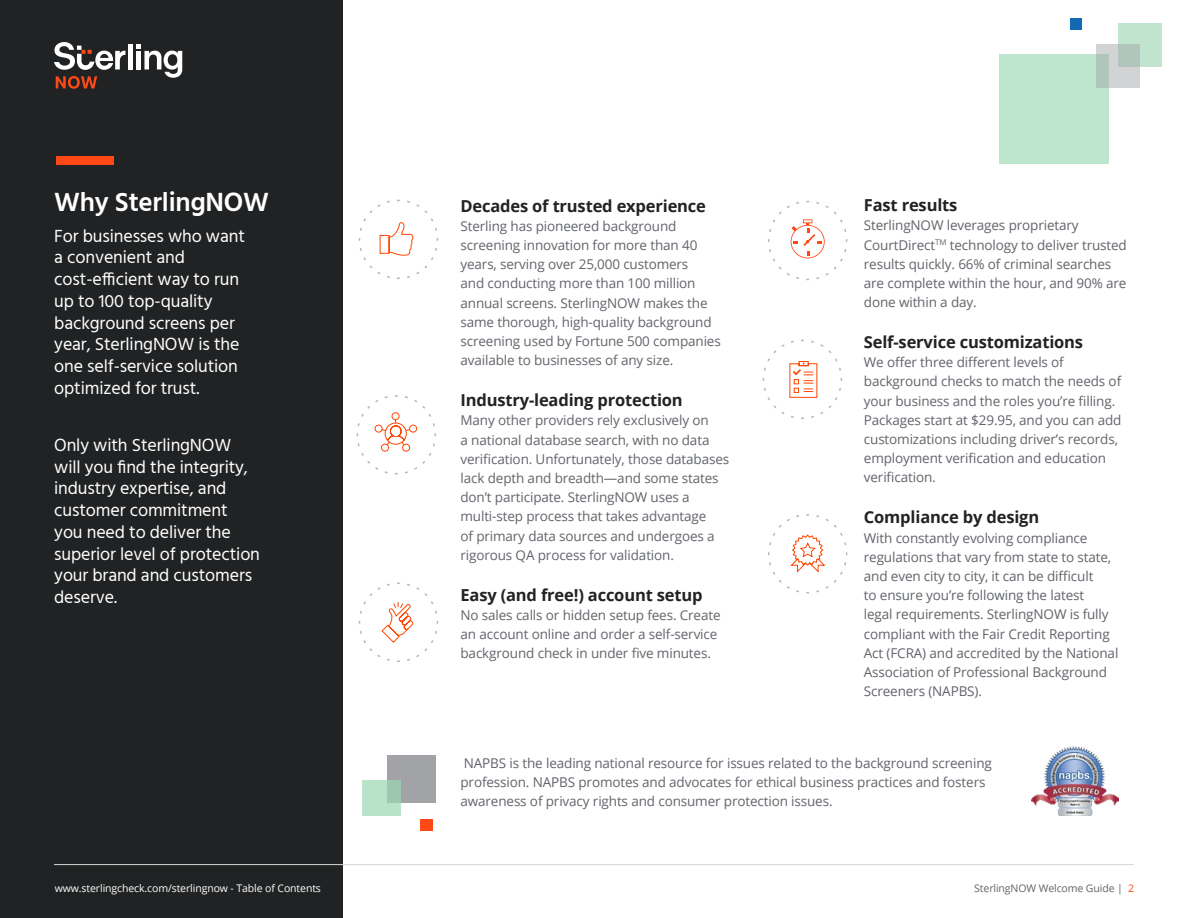
<style>
.page{position:relative;width:1188px;height:918px;background:#fff}
.page>*{position:absolute;margin:0;border:0;box-sizing:border-box;transform-origin:0 0}
.t1{font:600 27px "Hind";letter-spacing:-.01em;color:#fff}
.t2{font:18px/21.8px "Hind";letter-spacing:-.01em;color:#fff}
.t3{font:700 16.5px "Open Sans";letter-spacing:-.01em;color:#212223}
.t4{font:13.5px/19.2px "Open Sans";letter-spacing:-.01em;color:#61646a}
.t5{font:10.5px "Open Sans";letter-spacing:-.01em;color:#fff}
.t6{font:10.5px "Open Sans";letter-spacing:-.01em;color:#61646a}
.s1{color:#fe4815}
</style>
<div class="page">
<div style="left:0;top:0;width:342px;height:918px;background:#212223"></div>
<div style="left:999px;top:54px;width:109px;height:110px;background:#bee5cd"></div>
<hr style="left:54px;top:864px;width:1080px;height:1px;background:#d6d7d6">
<img style="left:1031px;top:747px;width:87px;height:69px">
<div style="left:1118px;top:23px;width:43px;height:44px;background:#c0e4ce"></div>
<svg style="left:1096px;top:44px;width:44px;height:44px;background:#c2ccc8"></svg>
<div style="left:1070px;top:18px;width:11px;height:11px;background:#1268b3"></div>
<div style="left:56px;top:156px;width:58px;height:9px;background:#fe4815"></div>
<div style="left:387px;top:755px;width:48px;height:48px;background:#a2a3a7"></div>
<div style="left:420px;top:819px;width:13px;height:12px;background:#fe4815"></div>
<svg style="left:363px;top:781px;width:38px;height:35px"></svg>
<svg style="left:768px;top:200px;width:80px;height:81px"></svg>
<svg style="left:358px;top:199px;width:80px;height:80px"></svg>
<svg style="left:356px;top:395px;width:80px;height:80px"></svg>
<svg style="left:358px;top:582px;width:80px;height:80px"></svg>
<svg style="left:762px;top:339px;width:80px;height:80px"></svg>
<svg style="left:768px;top:514px;width:80px;height:80px"></svg>
<div style="left:128px;top:44px;width:5px;height:25px;background:#fff"></div>
<svg style="left:137px;top:44px;width:45px;height:34px"></svg>
<svg style="left:54px;top:42px;width:71px;height:28px"></svg>
<svg style="left:56px;top:76px;width:41px;height:13px"></svg>
<h1 class="t1" style="left:54px;top:183px;width:216px">Why SterlingNOW</h1>
<h2 class="t2" style="left:54px;top:226px;width:192px">For businesses who want a convenient and cost-efficient way to run up to 100 top-quality background screens per year, SterlingNOW is the one self-service solution optimized for trust.</h2>
<h2 class="t2" style="left:54px;top:435px;width:207px">Only with SterlingNOW will you find the integrity, industry expertise, and customer commitment you need to deliver the superior level of protection your brand and customers deserve.</h2>
<p class="t5" style="left:55px;top:881px;width:268px">www.sterlingcheck.com/sterlingnow - Table of Contents</p>
<p class="t3" style="left:460px;top:194px;width:247px">Decades of trusted experience</p>
<p class="t4" style="left:460px;top:216px;width:262px">Sterling has pioneered background screening innovation for more than 40 years, serving over 25,000 customers<br>and conducting more than 100 million annual screens. SterlingNOW makes the same thorough, high-quality background screening used by Fortune 500 companies available to businesses of any size.</p>
<p class="t3" style="left:460px;top:389px;width:224px">Industry-leading protection</p>
<p class="t4" style="left:460px;top:411px;width:270px">Many other providers rely exclusively on<br>a national database search, with no data verification. Unfortunately, those databases lack depth and breadth—and some states don’t participate. SterlingNOW uses a multi-step process that takes advantage<br>of primary data sources and undergoes a rigorous QA process for validation.</p>
<p class="t3" style="left:460px;top:583px;width:244px">Easy (and free!) account setup</p>
<p class="t4" style="left:460px;top:605px;width:262px">No sales calls or hidden setup fees. Create an account online and order a self-service background check in under five minutes.</p>
<p class="t3" style="left:864px;top:193px;width:95px">Fast results</p>
<p class="t4" style="left:864px;top:215px;width:265px">SterlingNOW leverages proprietary CourtDirect<sup>TM</sup> technology to deliver trusted results quickly. 66% of criminal searches are complete within the hour, and 90% are done within a day.</p>
<p class="t3" style="left:864px;top:330px;width:221px">Self-service customizations</p>
<p class="t4" style="left:864px;top:352px;width:259px">We offer three different levels of background checks to match the needs of your business and the roles you’re filling.<br>Packages start at $29.95, and you can add customizations including driver’s records, employment verification and education verification.</p>
<p class="t3" style="left:864px;top:506px;width:177px">Compliance by design</p>
<p class="t4" style="left:864px;top:528px;width:256px">With constantly evolving compliance regulations that vary from state to state, and even city to city, it can be difficult<br>to ensure you’re following the latest<br>legal requirements. SterlingNOW is fully compliant with the Fair Credit Reporting Act (FCRA) and accredited by the National Association of Professional Background Screeners (NAPBS).</p>
<p class="t4" style="left:460px;top:753px;width:533px">NAPBS is the leading national resource for issues related to the background screening profession. NAPBS promotes and advocates for ethical business practices and fosters awareness of privacy rights and consumer protection issues.</p>
<p class="t6" style="left:974px;top:881px;width:161px">SterlingNOW Welcome Guide | <span class="s1">2</span></p>
</div>
